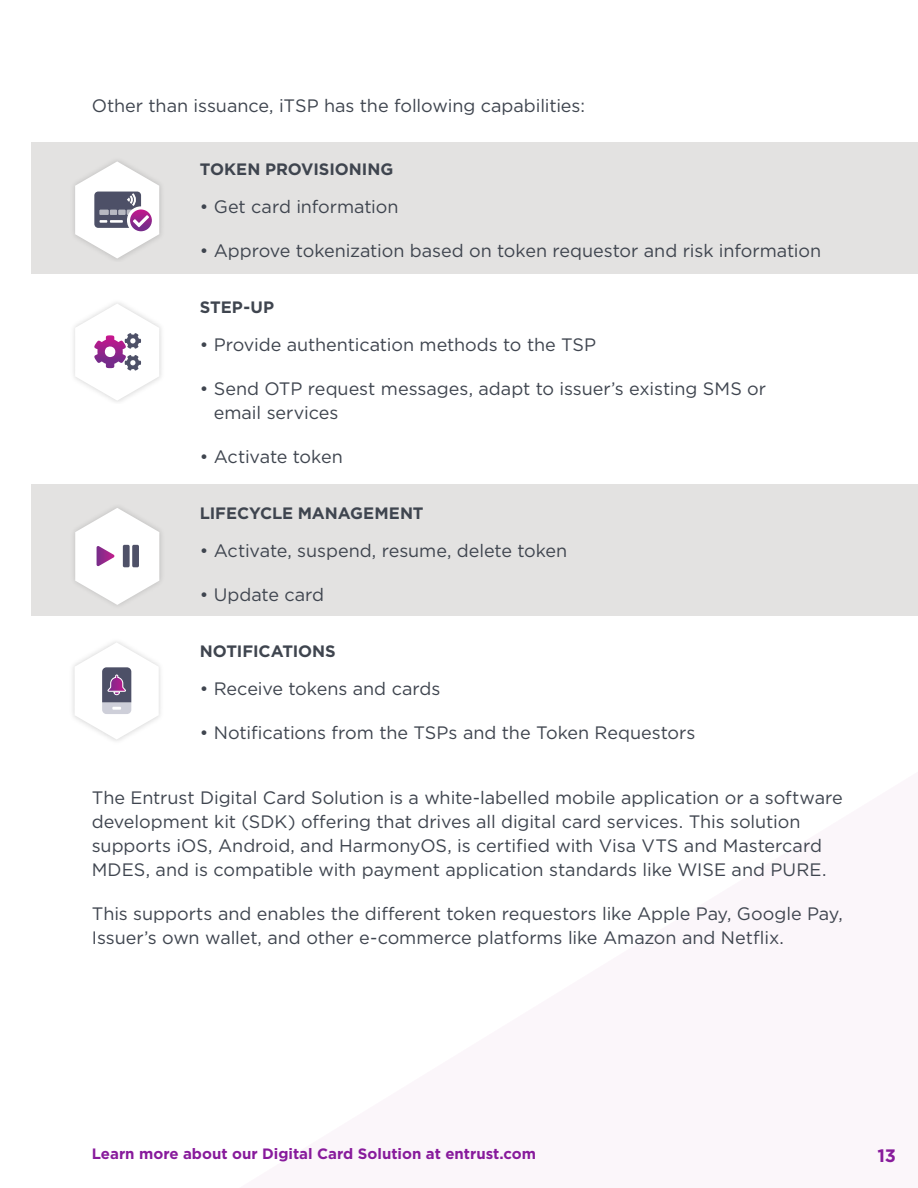
<style>
.page{position:relative;width:918px;height:1188px;background:#fff}
.page>*{position:absolute;margin:0;border:0;box-sizing:border-box;transform-origin:0 0}
.t1{font:18px/24px "Gotham";letter-spacing:-.005em;color:#3f454f}
.t2{font:700 18px "Gotham";color:#881b9c}
.t3{font:700 16.5px "Gotham";letter-spacing:-.005em;color:#3f454f}
.t4{font:700 15px "Gotham";color:#881b9c}
</style>
<div class="page">
<div style="left:31px;top:142px;width:887px;height:132px;background:#e3e2e1"></div>
<div style="left:31px;top:484px;width:887px;height:132px;background:#e3e2e1"></div>
<svg style="left:75px;top:508px;width:84px;height:97px"></svg>
<div style="left:123px;top:545px;width:7px;height:22px;background:#4f5168;border-radius:2px"></div>
<div style="left:132px;top:545px;width:7px;height:22px;background:#4f5168;border-radius:2px"></div>
<svg style="left:75px;top:642px;width:84px;height:98px"></svg>
<svg style="left:75px;top:304px;width:84px;height:97px"></svg>
<svg style="left:75px;top:161px;width:84px;height:98px"></svg>
<p class="t1" style="left:92px;top:93px;width:495px">Other than issuance, iTSP has the following capabilities:</p>
<p class="t3" style="left:200px;top:158px;width:195px">TOKEN PROVISIONING</p>
<p class="t1" style="left:200px;top:194px;width:200px">• Get card information</p>
<p class="t1" style="left:200px;top:238px;width:623px">• Approve tokenization based on token requestor and risk information</p>
<p class="t3" style="left:200px;top:296px;width:76px">STEP-UP</p>
<p class="t1" style="left:200px;top:332px;width:398px">• Provide authentication methods to the TSP</p>
<p class="t1" style="left:214px;top:376px;width:554px;text-indent:-14px">• Send OTP request messages, adapt to issuer’s existing SMS or email services</p>
<p class="t1" style="left:200px;top:444px;width:144px">• Activate token</p>
<p class="t3" style="left:200px;top:503px;width:225px">LIFECYCLE MANAGEMENT</p>
<p class="t1" style="left:200px;top:538px;width:369px">• Activate, suspend, resume, delete token</p>
<p class="t1" style="left:200px;top:582px;width:126px">• Update card</p>
<p class="t3" style="left:200px;top:641px;width:138px">NOTIFICATIONS</p>
<p class="t1" style="left:200px;top:676px;width:242px">• Receive tokens and cards</p>
<p class="t1" style="left:200px;top:720px;width:497px">• Notifications from the TSPs and the Token Requestors</p>
<p class="t1" style="left:92px;top:785px;width:752px">The Entrust Digital Card Solution is a white-labelled mobile application or a software development kit (SDK) offering that drives all digital card services. This solution supports iOS, Android, and HarmonyOS, is certified with Visa VTS and Mastercard MDES, and is compatible with payment application standards like WISE and PURE.</p>
<p class="t1" style="left:92px;top:901px;width:752px">This supports and enables the different token requestors like Apple Pay, Google Pay,<br>Issuer’s own wallet, and other e-commerce platforms like Amazon and Netflix.</p>
<p class="t4" style="left:92px;top:1144px;width:446px">Learn more about our Digital Card Solution at entrust.com</p>
<p class="t2" style="left:878px;top:1144px;width:20px">13</p>
</div>
